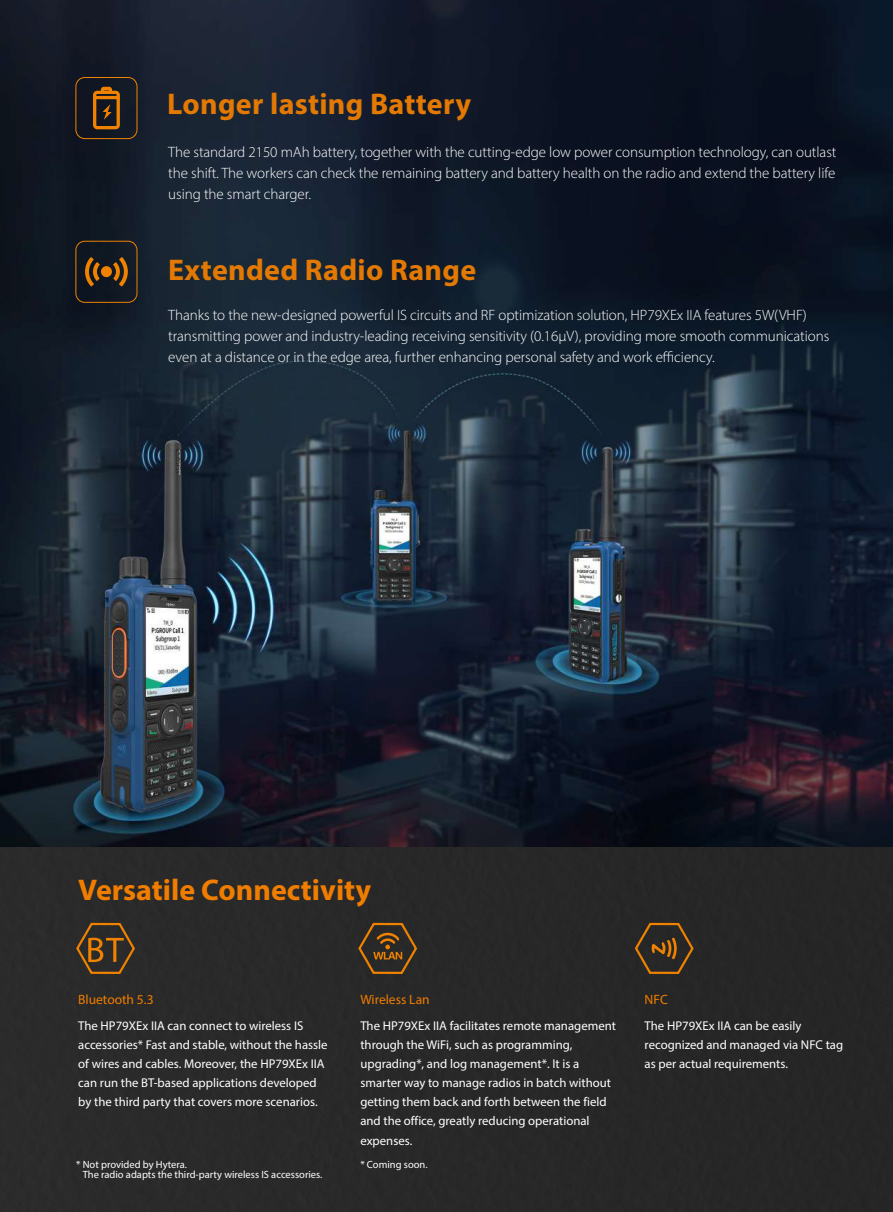
<style>
.page{position:relative;width:893px;height:1212px;background:#fff}
.page>*{position:absolute;margin:0;border:0;box-sizing:border-box;transform-origin:0 0}
.t1{font:700 30px "Myriad Pro";letter-spacing:.01em;color:#e37903}
.t2{font:700 30px "Myriad Pro";color:#f07d00}
.t3{font:300 15px/21px "Myriad Pro";letter-spacing:-.005em;color:#fff;text-align:justify}
.t4{font:13.5px "Myriad Pro";color:#f07d00}
.t5{font:12.75px/19px "Myriad Pro";color:#fff}
.t6{font:10.5px "Myriad Pro";color:#fff}
</style>
<div class="page">
<img style="left:0;top:0;width:893px;height:847px">
<div style="left:0;top:847px;width:893px;height:365px;background:#282828"></div>
<svg style="left:76px;top:923px;width:61px;height:51px;background:#553d20"></svg>
<svg style="left:356px;top:923px;width:63px;height:51px;background:#4d3920"></svg>
<svg style="left:633px;top:923px;width:61px;height:51px;background:#4a371f"></svg>
<div style="left:75px;top:77px;width:62px;height:62px;border:1px solid #ef8200;border-radius:9px"></div>
<svg style="left:93px;top:87px;width:27px;height:42px"></svg>
<div style="left:75px;top:241px;width:62px;height:62px;border:1px solid #ef8200;border-radius:9px"></div>
<svg style="left:85px;top:257px;width:43px;height:29px"></svg>
<p class="t1" style="left:167px;top:84px;width:305px">Longer lasting Battery</p>
<p class="t3" style="left:168px;top:141px;width:670px">The standard 2150 mAh battery, together with the cutting-edge low power consumption technology, can outlast the shift. The workers can check the remaining battery and battery health on the radio and extend the battery life using the smart charger.</p>
<p class="t1" style="left:168px;top:250px;width:309px">Extended Radio Range</p>
<p class="t3" style="left:168px;top:304px;width:662px;text-align:left">Thanks to the new-designed powerful IS circuits and RF optimization solution, HP79XEx IIA features 5W(VHF) transmitting power and industry-leading receiving sensitivity (0.16μV), providing more smooth communications even at a distance or in the edge area, further enhancing personal safety and work efficiency.</p>
<p class="t2" style="left:78px;top:870px;width:294px">Versatile Connectivity</p>
<p class="t4" style="left:78px;top:991px;width:77px">Bluetooth 5.3</p>
<p class="t4" style="left:360px;top:991px;width:71px">Wireless Lan</p>
<p class="t5" style="left:78px;top:1016px;width:227px">The HP79XEx IIA can connect to wireless IS</p>
<p class="t5" style="left:78px;top:1035px;width:251px">accessories* Fast and stable, without the hassle of wires and cables. Moreover, the HP79XEx IIA can run the BT-based applications developed by the third party that covers more scenarios.</p>
<p class="t5" style="left:360px;top:1016px;width:257px">The HP79XEx IIA facilitates remote management</p>
<p class="t5" style="left:360px;top:1035px;width:213px">through the WiFi, such as programming,</p>
<p class="t5" style="left:360px;top:1054px;width:221px">upgrading*, and log management*. It is a</p>
<p class="t5" style="left:360px;top:1073px;width:252px">smarter way to manage radios in batch without</p>
<p class="t5" style="left:360px;top:1092px;width:248px">getting them back and forth between the field</p>
<p class="t5" style="left:360px;top:1111px;width:231px">and the office, greatly reducing operational</p>
<p class="t5" style="left:360px;top:1130px;width:53px">expenses.</p>
<p class="t6" style="left:76px;top:1157px;width:113px">* Not provided by Hytera.</p>
<p class="t6" style="left:360px;top:1157px;width:69px">* Coming soon.</p>
<p class="t6" style="left:83px;top:1168px;width:241px">The radio adapts the third-party wireless IS accessories.</p>
<p class="t4" style="left:645px;top:991px;width:25px">NFC</p>
<p class="t5" style="left:645px;top:1016px;width:158px">The HP79XEx IIA can be easily</p>
<p class="t5" style="left:645px;top:1035px;width:200px">recognized and managed via NFC tag</p>
<p class="t5" style="left:645px;top:1054px;width:145px">as per actual requirements.</p>
</div>
